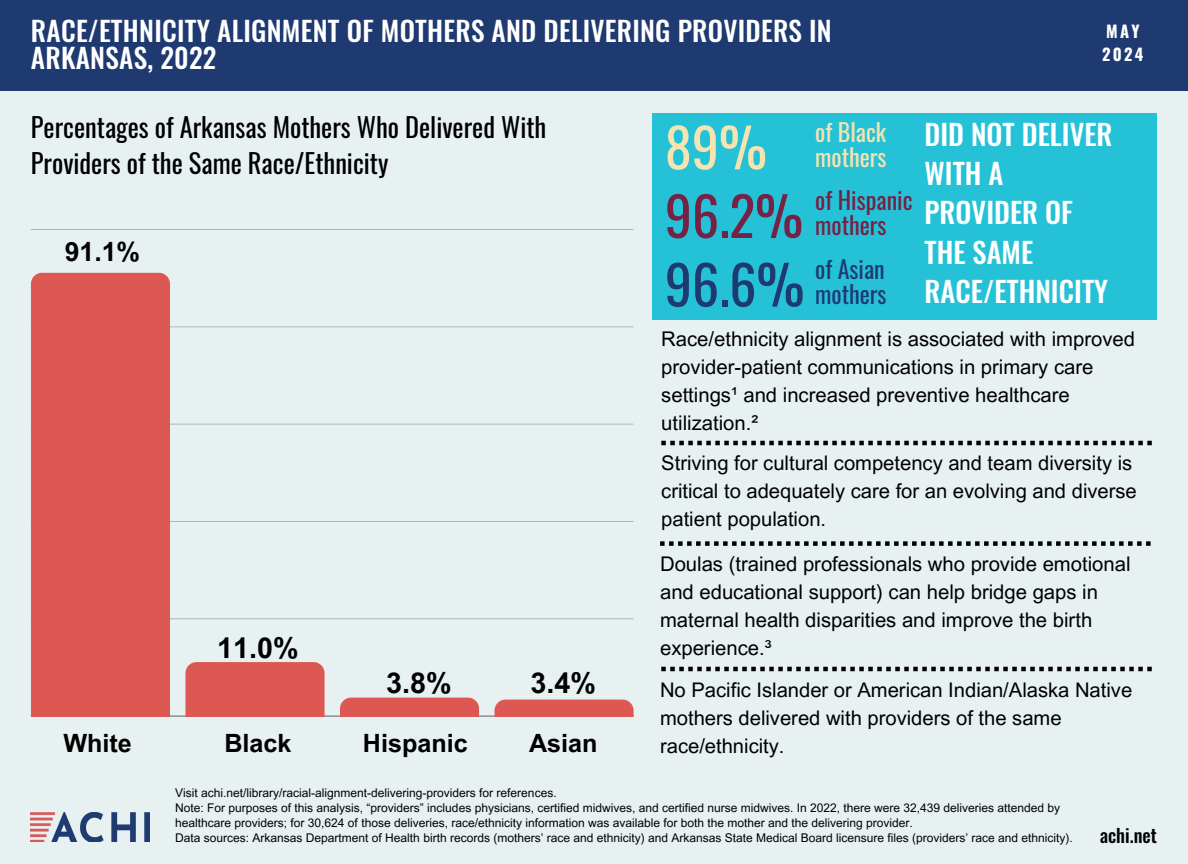
<style>
.page{position:relative;width:1188px;height:864px;background:#e8f1f2}
.page>*{position:absolute;margin:0;border:0;box-sizing:border-box;transform-origin:0 0}
.t1{font:54px "Oswald";color:#762146}
.t2{font:54px "Oswald";color:#1e3a71}
.t3{font:54px "Oswald";color:#f7e3af}
.t4{font:700 28.8px "Arial MT Pro";color:#000}
.t5{font:500 28.5px/39.3px "Oswald";color:#fff}
.t6{font:500 27.3px/27px "Oswald";letter-spacing:.01em;color:#fff}
.t7{font:700 26.55px "Arial MT Pro";color:#000}
.t8{font:26.4px/36px "Oswald";color:#000}
.t9{font:700 25.2px "Arial MT Pro";color:#000}
.t10{font:24px/24.8px "Oswald";color:#762146}
.t11{font:24px/24.8px "Oswald";color:#f7e3af}
.t12{font:24px/24.8px "Oswald";color:#1e3a71}
.t13{font:20.25px/28.2px "Arial MT Pro";color:#000}
.t14{font:500 18.6px "Oswald";color:#000}
.t15{font:700 16.5px "Oswald";letter-spacing:.135em;color:#fff}
.t16{font:12px/15px "Arial MT Pro";color:#000}
</style>
<div class="page">
<div style="left:0;top:0;width:1188px;height:91px;background:#1e3a71"></div>
<hr style="left:31px;top:716px;width:603px;height:1px;background:#000">
<hr style="left:31px;top:618px;width:603px;height:1px;background:#000">
<hr style="left:31px;top:521px;width:603px;height:1px;background:#000">
<hr style="left:31px;top:424px;width:603px;height:1px;background:#000">
<hr style="left:31px;top:326px;width:603px;height:1px;background:#000">
<hr style="left:31px;top:229px;width:603px;height:1px;background:#000">
<div style="left:31px;top:273px;width:139px;height:443px;background:#dd5852"></div>
<div style="left:185px;top:662px;width:140px;height:54px;background:#dd5852"></div>
<div style="left:340px;top:698px;width:139px;height:18px;background:#dd5852"></div>
<div style="left:495px;top:700px;width:139px;height:16px;background:#dd5852"></div>
<div style="left:652px;top:114px;width:505px;height:206px;background:#25c2d7"></div>
<svg style="left:661px;top:441px;width:491px;height:4px"></svg>
<svg style="left:661px;top:667px;width:491px;height:4px"></svg>
<svg style="left:660px;top:541px;width:491px;height:5px"></svg>
<img style="left:31px;top:813px;width:118px;height:29px">
<h2 class="t6" style="left:31px;top:16px;width:802px">RACE/ETHNICITY ALIGNMENT OF MOTHERS AND DELIVERING PROVIDERS IN<br>ARKANSAS, 2022</h2>
<p class="t15" style="left:1106px;top:19px;width:35px">MAY</p>
<p class="t15" style="left:1102px;top:41px;width:43px">2024</p>
<h6 class="t8" style="left:31px;top:108px;width:517px">Percentages of Arkansas Mothers Who Delivered With<br>Providers of the Same Race/Ethnicity</h6>
<h6 class="t5" style="left:925px;top:113px;width:190px">DID NOT DELIVER<br>WITH A<br>PROVIDER OF<br>THE SAME<br>RACE/ETHNICITY</h6>
<p class="t11" style="left:815px;top:119px;width:73px">of Black mothers</p>
<p class="t10" style="left:815px;top:187px;width:99px">of Hispanic mothers</p>
<p class="t12" style="left:815px;top:256px;width:73px">of Asian mothers</p>
<p class="t3" style="left:665px;top:105px;width:104px">89%</p>
<p class="t1" style="left:665px;top:174px;width:140px">96.2%</p>
<p class="t2" style="left:665px;top:242px;width:141px">96.6%</p>
<h5 class="t7" style="left:65px;top:241px;width:77px">91.1%</h5>
<h2 class="t13" style="left:661px;top:327px;width:475px">Race/ethnicity alignment is associated with improved provider-patient communications in primary care settings¹ and increased preventive healthcare utilization.²</h2>
<h5 class="t4" style="left:217px;top:637px;width:83px">11.0%</h5>
<h5 class="t4" style="left:386px;top:672px;width:67px">3.8%</h5>
<h5 class="t4" style="left:531px;top:672px;width:67px">3.4%</h5>
<h3 class="t9" style="left:63px;top:734px;width:70px">White</h3>
<h3 class="t9" style="left:225px;top:734px;width:69px">Black</h3>
<h3 class="t9" style="left:363px;top:734px;width:106px">Hispanic</h3>
<h3 class="t9" style="left:529px;top:734px;width:70px">Asian</h3>
<p class="t13" style="left:661px;top:452px;width:477px">Striving for cultural competency and team diversity is critical to adequately care for an evolving and diverse patient population.</p>
<p class="t13" style="left:660px;top:552px;width:472px">Doulas (trained professionals who provide emotional and educational support) can help bridge gaps in maternal health disparities and improve the birth experience.³</p>
<h6 class="t13" style="left:660px;top:679px;width:474px">No Pacific Islander or American Indian/Alaska Native mothers delivered with providers of the same race/ethnicity.</h6>
<h1 class="t16" style="left:175px;top:786px;width:383px">Visit achi.net/library/racial-alignment-delivering-providers for references.</h1>
<h1 class="t16" style="left:175px;top:801px;width:887px">Note: For purposes of this analysis, “providers” includes physicians, certified midwives, and certified nurse midwives. In 2022, there were 32,439 deliveries attended by healthcare providers; for 30,624 of those deliveries, race/ethnicity information was available for both the mother and the delivering provider.</h1>
<h1 class="t16" style="left:175px;top:831px;width:899px">Data sources: Arkansas Department of Health birth records (mothers’ race and ethnicity) and Arkansas State Medical Board licensure files (providers’ race and ethnicity).</h1>
<h4 class="t14" style="left:1100px;top:820px;width:59px">achi.net</h4>
</div>
